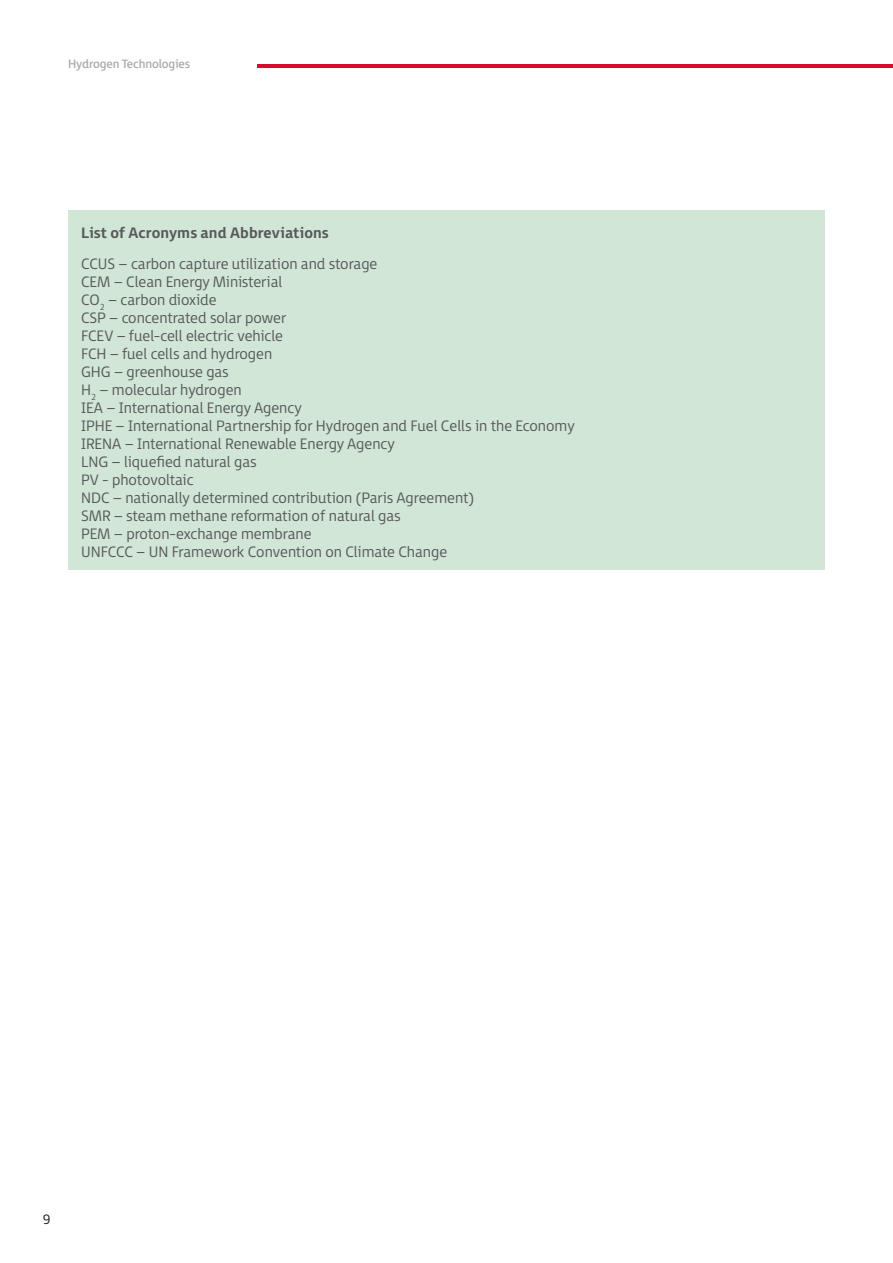
<style>
.page{position:relative;width:893px;height:1263px;background:#fff}
.page>*{position:absolute;margin:0;border:0;box-sizing:border-box;transform-origin:0 0}
.TABS{font:300 15px "FS Millbank";color:#57585a}
.body_text{font:700 15px "FS Millbank";letter-spacing:.005em;color:#57585a}
.t1{font:300 13.5px "FS Millbank";color:#231f20}
.t2{font:12px "FS Millbank";letter-spacing:-.01em;color:#a8a9ad}
</style>
<div class="page">
<hr style="left:257px;top:64px;width:636px;height:4px;background:#d30d2b">
<div style="left:68px;top:210px;width:757px;height:360px;background:#d1e6d6"></div>
<p class="t2" style="left:68px;top:54px;width:124px">Hydrogen Technologies</p>
<p class="body_text" style="left:81px;top:220px;width:249px">List of Acronyms and Abbreviations</p>
<p class="TABS" style="left:81px;top:251px;width:298px">CCUS – carbon capture utilization and storage</p>
<p class="TABS" style="left:81px;top:269px;width:203px">CEM – Clean Energy Ministerial</p>
<p class="TABS" style="left:81px;top:287px;width:137px">CO<sub>2</sub> – carbon dioxide</p>
<p class="TABS" style="left:81px;top:305px;width:207px">CSP – concentrated solar power</p>
<p class="TABS" style="left:81px;top:323px;width:204px">FCEV – fuel-cell electric vehicle</p>
<p class="TABS" style="left:81px;top:341px;width:193px">FCH – fuel cells and hydrogen</p>
<p class="TABS" style="left:81px;top:359px;width:149px">GHG – greenhouse gas</p>
<p class="TABS" style="left:81px;top:377px;width:162px">H<sub>2</sub> – molecular hydrogen</p>
<p class="TABS" style="left:81px;top:395px;width:222px">IEA – International Energy Agency</p>
<p class="TABS" style="left:81px;top:413px;width:495px">IPHE – International Partnership for Hydrogen and Fuel Cells in the Economy</p>
<p class="TABS" style="left:81px;top:431px;width:315px">IRENA – International Renewable Energy Agency</p>
<p class="TABS" style="left:81px;top:449px;width:177px">LNG – liquefied natural gas</p>
<p class="TABS" style="left:81px;top:467px;width:114px">PV - photovoltaic</p>
<p class="TABS" style="left:81px;top:485px;width:395px">NDC – nationally determined contribution (Paris Agreement)</p>
<p class="TABS" style="left:81px;top:503px;width:321px">SMR – steam methane reformation of natural gas</p>
<p class="TABS" style="left:81px;top:521px;width:232px">PEM – proton-exchange membrane</p>
<p class="TABS" style="left:81px;top:539px;width:368px">UNFCCC – UN Framework Convention on Climate Change</p>
<p class="t1" style="left:39px;top:1209px;width:17px">1 09</p>
</div>
